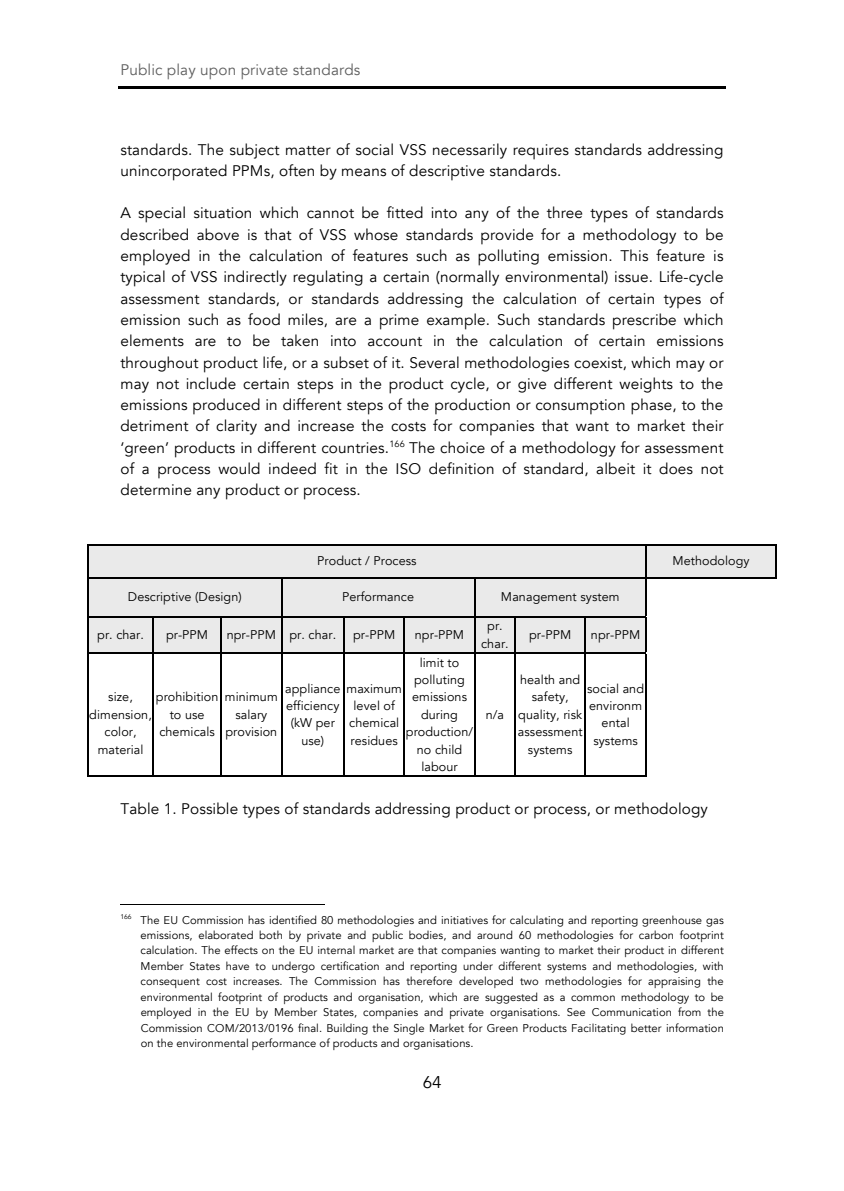
<style>
.page{position:relative;width:844px;height:1191px;background:#fff}
.page>*{position:absolute;margin:0;border:0;box-sizing:border-box;transform-origin:0 0}
.t1{font:16.97px "Avenir";color:#000}
.t2{font:15.22px/21.3px "Avenir";letter-spacing:.01em;color:#000}
.t3{font:15.22px "Avenir";letter-spacing:.01em;color:#5f5f5f}
.t4{font:12.6px/17.3px "Avenir";letter-spacing:.005em;color:#000;text-align:center}
.t5{font:11.2px/15.4px "Avenir";letter-spacing:.005em;color:#000;text-align:justify}
</style>
<div class="page">
<hr style="left:118px;top:87px;width:607px;height:2px;background:#000">
<div style="left:89px;top:545px;width:556px;height:32px;background:#eaeaea"></div>
<div style="left:646px;top:545px;width:129px;height:32px;background:#eaeaea"></div>
<hr style="left:88px;top:544px;width:557px;height:1px;background:#000">
<hr style="left:646px;top:544px;width:129px;height:1px;background:#000">
<hr style="left:87px;top:545px;width:1px;height:32px;background:#000">
<hr style="left:645px;top:545px;width:1px;height:32px;background:#000">
<hr style="left:775px;top:545px;width:1px;height:32px;background:#000">
<div style="left:89px;top:579px;width:192px;height:37px;background:#eaeaea"></div>
<div style="left:282px;top:579px;width:192px;height:37px;background:#eaeaea"></div>
<div style="left:475px;top:579px;width:170px;height:37px;background:#eaeaea"></div>
<hr style="left:88px;top:577px;width:193px;height:1px;background:#000">
<hr style="left:282px;top:577px;width:192px;height:1px;background:#000">
<hr style="left:475px;top:577px;width:170px;height:1px;background:#000">
<hr style="left:646px;top:577px;width:129px;height:1px;background:#000">
<hr style="left:87px;top:578px;width:1px;height:38px;background:#000">
<hr style="left:281px;top:578px;width:1px;height:38px;background:#000">
<hr style="left:474px;top:578px;width:1px;height:38px;background:#000">
<hr style="left:645px;top:578px;width:1px;height:38px;background:#000">
<div style="left:89px;top:617px;width:63px;height:35px;background:#eaeaea"></div>
<div style="left:154px;top:617px;width:66px;height:35px;background:#eaeaea"></div>
<div style="left:222px;top:617px;width:59px;height:35px;background:#eaeaea"></div>
<div style="left:282px;top:617px;width:61px;height:35px;background:#eaeaea"></div>
<div style="left:345px;top:617px;width:58px;height:35px;background:#eaeaea"></div>
<div style="left:405px;top:617px;width:69px;height:35px;background:#eaeaea"></div>
<div style="left:475px;top:617px;width:39px;height:18px;background:#eaeaea"></div>
<div style="left:475px;top:635px;width:39px;height:17px;background:#eaeaea"></div>
<div style="left:515px;top:617px;width:69px;height:35px;background:#eaeaea"></div>
<div style="left:586px;top:617px;width:59px;height:35px;background:#eaeaea"></div>
<hr style="left:88px;top:616px;width:64px;height:1px;background:#000">
<hr style="left:153px;top:616px;width:67px;height:1px;background:#000">
<hr style="left:221px;top:616px;width:60px;height:1px;background:#000">
<hr style="left:282px;top:616px;width:61px;height:1px;background:#000">
<hr style="left:345px;top:616px;width:58px;height:1px;background:#000">
<hr style="left:405px;top:616px;width:69px;height:1px;background:#000">
<hr style="left:475px;top:616px;width:39px;height:1px;background:#000">
<hr style="left:515px;top:616px;width:69px;height:1px;background:#000">
<hr style="left:585px;top:616px;width:60px;height:1px;background:#000">
<hr style="left:87px;top:617px;width:1px;height:35px;background:#000">
<hr style="left:152px;top:617px;width:1px;height:35px;background:#000">
<hr style="left:220px;top:617px;width:1px;height:35px;background:#000">
<hr style="left:281px;top:617px;width:1px;height:35px;background:#000">
<hr style="left:343px;top:617px;width:2px;height:35px;background:#000">
<hr style="left:403px;top:617px;width:2px;height:35px;background:#000">
<hr style="left:474px;top:617px;width:1px;height:35px;background:#000">
<hr style="left:514px;top:617px;width:1px;height:35px;background:#000">
<hr style="left:584px;top:617px;width:1px;height:35px;background:#000">
<hr style="left:645px;top:617px;width:1px;height:35px;background:#000">
<hr style="left:88px;top:652px;width:64px;height:2px;background:#000">
<hr style="left:153px;top:652px;width:67px;height:2px;background:#000">
<hr style="left:221px;top:652px;width:60px;height:2px;background:#000">
<hr style="left:282px;top:652px;width:61px;height:2px;background:#000">
<hr style="left:345px;top:652px;width:58px;height:2px;background:#000">
<hr style="left:405px;top:652px;width:69px;height:2px;background:#000">
<hr style="left:475px;top:652px;width:39px;height:2px;background:#000">
<hr style="left:515px;top:652px;width:69px;height:2px;background:#000">
<hr style="left:585px;top:652px;width:60px;height:2px;background:#000">
<hr style="left:87px;top:654px;width:1px;height:122px;background:#000">
<hr style="left:88px;top:776px;width:64px;height:1px;background:#000">
<hr style="left:152px;top:654px;width:1px;height:122px;background:#000">
<hr style="left:153px;top:776px;width:67px;height:1px;background:#000">
<hr style="left:220px;top:654px;width:1px;height:122px;background:#000">
<hr style="left:221px;top:776px;width:60px;height:1px;background:#000">
<hr style="left:281px;top:654px;width:1px;height:122px;background:#000">
<hr style="left:282px;top:776px;width:61px;height:1px;background:#000">
<hr style="left:343px;top:654px;width:2px;height:122px;background:#000">
<hr style="left:345px;top:776px;width:58px;height:1px;background:#000">
<hr style="left:403px;top:654px;width:2px;height:122px;background:#000">
<hr style="left:405px;top:776px;width:69px;height:1px;background:#000">
<hr style="left:474px;top:654px;width:1px;height:122px;background:#000">
<hr style="left:475px;top:776px;width:39px;height:1px;background:#000">
<hr style="left:514px;top:654px;width:1px;height:122px;background:#000">
<hr style="left:515px;top:776px;width:69px;height:1px;background:#000">
<hr style="left:584px;top:654px;width:1px;height:122px;background:#000">
<hr style="left:585px;top:776px;width:60px;height:1px;background:#000">
<hr style="left:645px;top:654px;width:1px;height:122px;background:#000">
<hr style="left:120px;top:903px;width:204px;height:1px;background:#000">
<p class="t3" style="left:120px;top:61px;width:241px">Public play upon private standards</p>
<p class="t2" style="left:120px;top:139px;width:604px">standards. The subject matter of social VSS necessarily requires standards addressing unincorporated PPMs, often by means of descriptive standards.</p>
<p class="t2" style="left:120px;top:203px;width:604px;text-align:justify">A special situation which cannot be fitted into any of the three types of standards described above is that of VSS whose standards provide for a methodology to be employed in the calculation of features such as polluting emission. This feature is typical of VSS indirectly regulating a certain (normally environmental) issue. Life-cycle assessment standards, or standards addressing the calculation of certain types of emission such as food miles, are a prime example. Such standards prescribe which elements are to be taken into account in the calculation of certain emissions throughout product life, or a subset of it. Several methodologies coexist, which may or may not include certain steps in the product cycle, or give different weights to the emissions produced in different steps of the production or consumption phase, to the detriment of clarity and increase the costs for companies that want to market their ‘green’ products in different countries.<sup>166</sup> The choice of a methodology for assessment of a process would indeed fit in the ISO definition of standard, albeit it does not determine any product or process.</p>
<p class="t4" style="left:317px;top:552px;width:101px">Product / Process</p>
<p class="t4" style="left:672px;top:552px;width:79px">Methodology</p>
<p class="t4" style="left:128px;top:588px;width:115px">Descriptive (Design)</p>
<p class="t4" style="left:342px;top:588px;width:73px">Performance</p>
<p class="t4" style="left:501px;top:588px;width:120px">Management system</p>
<p class="t4" style="left:97px;top:626px;width:48px">pr. char.</p>
<p class="t4" style="left:166px;top:626px;width:44px">pr-PPM</p>
<p class="t4" style="left:227px;top:626px;width:111px">npr-PPM pr. char.</p>
<p class="t4" style="left:353px;top:626px;width:44px">pr-PPM</p>
<p class="t4" style="left:415px;top:626px;width:51px">npr-PPM</p>
<p class="t4" style="left:481px;top:617px;width:29px">pr. char.</p>
<p class="t4" style="left:529px;top:626px;width:44px">pr-PPM</p>
<p class="t4" style="left:591px;top:626px;width:51px">npr-PPM</p>
<p class="t4" style="left:406px;top:654px;width:69px">limit to polluting emissions during production/ no child labour</p>
<p class="t4" style="left:89px;top:688px;width:64px">size, dimension, color, material</p>
<p class="t4" style="left:156px;top:688px;width:64px">prohibition to use chemicals</p>
<p class="t4" style="left:225px;top:688px;width:54px">minimum salary provision</p>
<p class="t4" style="left:285px;top:680px;width:57px">appliance efficiency (kW per use)</p>
<p class="t4" style="left:346px;top:680px;width:57px">maximum level of chemical residues</p>
<p class="t4" style="left:485px;top:706px;width:20px">n/a</p>
<p class="t4" style="left:517px;top:671px;width:66px">health and safety, quality, risk assessment systems</p>
<p class="t4" style="left:587px;top:680px;width:58px">social and environm ental systems</p>
<p class="t2" style="left:120px;top:798px;width:589px">Table 1. Possible types of standards addressing product or process, or methodology</p>
<p class="t5" style="left:140px;top:912px;width:584px;text-indent:-20px"><sup>166</sup> The EU Commission has identified 80 methodologies and initiatives for calculating and reporting greenhouse gas emissions, elaborated both by private and public bodies, and around 60 methodologies for carbon footprint calculation. The effects on the EU internal market are that companies wanting to market their product in different Member States have to undergo certification and reporting under different systems and methodologies, with consequent cost increases. The Commission has therefore developed two methodologies for appraising the environmental footprint of products and organisation, which are suggested as a common methodology to be employed in the EU by Member States, companies and private organisations. See Communication from the Commission COM/2013/0196 final. Building the Single Market for Green Products Facilitating better information on the environmental performance of products and organisations.</p>
<p class="t1" style="left:422px;top:1072px;width:20px">64</p>
</div>
